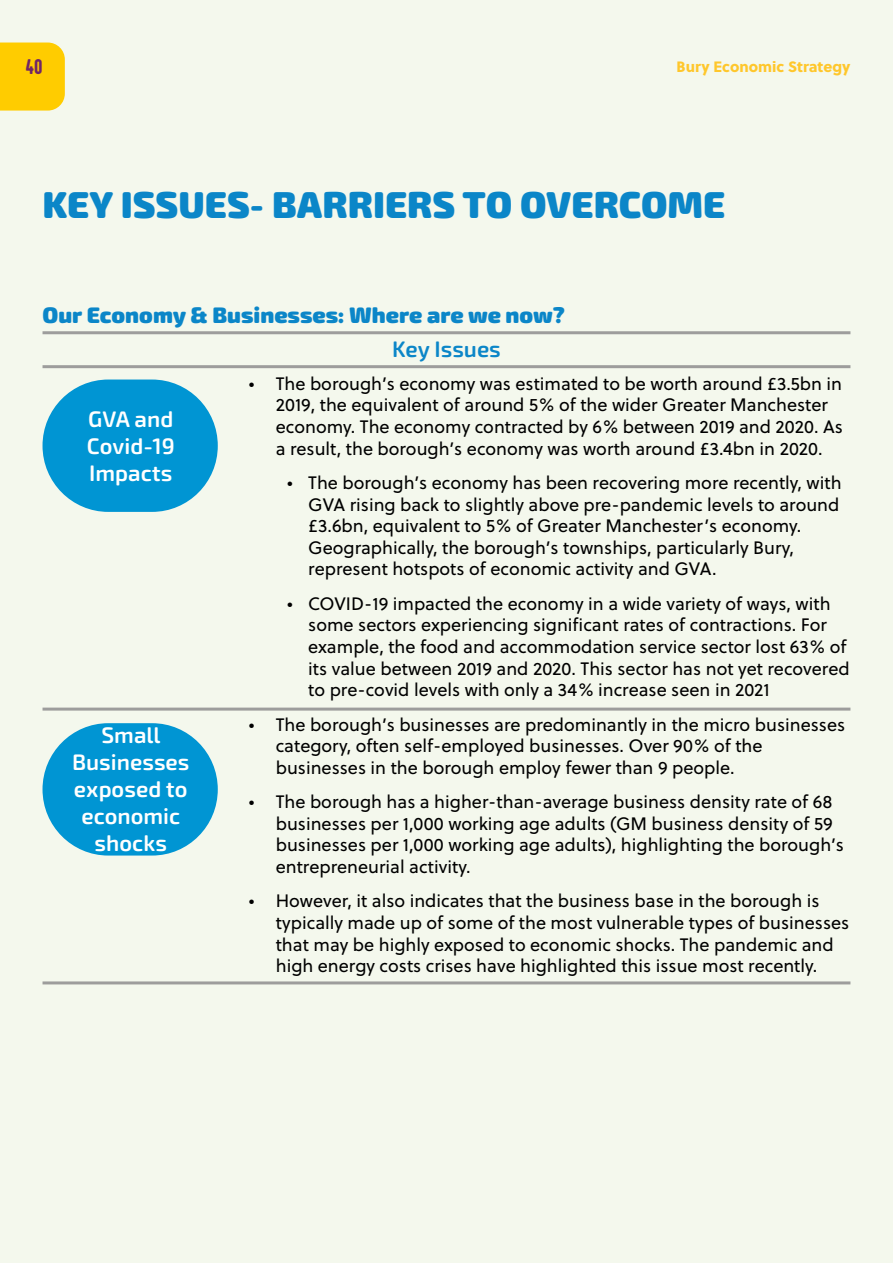
<style>
.page{position:relative;width:893px;height:1263px;background:#f4f8ed}
.page>*{position:absolute;margin:0;border:0;box-sizing:border-box;transform-origin:0 0}
.Base{font:900 37.5px "Exo Soft";color:#0b86c8}
.Base-2{font:600 22.5px/27px "Exo Soft";color:#fff;text-align:justify}
.Base-3{font:900 22.5px "Exo Soft";color:#0b86c8}
.Base-4{font:600 22.5px "Exo Soft";color:#0b86c8}
.t1{font:18px/21.6px "Soleil";color:#000}
.t2{font:700 18px "Aptly";color:#702567}
._10_Reg_Left{font:15px "Soleil Xb";color:#ffc72c}
</style>
<div class="page">
<hr style="left:43px;top:708px;width:807px;height:3px;background:#9d9d9c">
<hr style="left:43px;top:981px;width:807px;height:3px;background:#9d9d9c">
<hr style="left:43px;top:365px;width:807px;height:3px;background:#9d9d9c">
<hr style="left:43px;top:331px;width:807px;height:3px;background:#9d9d9c">
<div style="left:43px;top:379px;width:175px;height:133px;background:#0095d3;border-radius:66px"></div>
<div style="left:43px;top:723px;width:175px;height:132px;background:#0095d3;border-radius:66px"></div>
<div style="left:0;top:43px;width:65px;height:68px;background:#fc0"></div>
<p class="t2" style="left:25px;top:56px;width:19px">40</p>
<p class="_10_Reg_Left" style="left:676px;top:55px;width:176px">Bury Economic Strategy</p>
<p class="Base" style="left:43px;top:182px;width:684px">KEY ISSUES- BARRIERS TO OVERCOME</p>
<p class="Base-3" style="left:43px;top:301px;width:524px">Our Economy &amp; Businesses: Where are we now?</p>
<p class="Base-4" style="left:392px;top:336px;width:110px">Key Issues</p>
<p class="t1" style="left:276px;top:372px;width:569px;text-indent:-27px">• The borough’s economy was estimated to be worth around £3.5bn in 2019, the equivalent of around 5% of the wider Greater Manchester economy. The economy contracted by 6% between 2019 and 2020. As a result, the borough’s economy was worth around £3.4bn in 2020.</p>
<p class="t1" style="left:308px;top:471px;width:535px;text-indent:-21px">• The borough’s economy has been recovering more recently, with GVA rising back to slightly above pre-pandemic levels to around £3.6bn, equivalent to 5% of Greater Manchester’s economy.<br>Geographically, the borough’s townships, particularly Bury, represent hotspots of economic activity and GVA.</p>
<p class="t1" style="left:308px;top:592px;width:543px;text-indent:-21px">• COVID-19 impacted the economy in a wide variety of ways, with some sectors experiencing significant rates of contractions. For example, the food and accommodation service sector lost 63% of its value between 2019 and 2020. This sector has not yet recovered to pre-covid levels with only a 34% increase seen in 2021</p>
<p class="t1" style="left:276px;top:713px;width:571px;text-indent:-27px">• The borough’s businesses are predominantly in the micro businesses category, often self-employed businesses. Over 90% of the businesses in the borough employ fewer than 9 people.</p>
<p class="t1" style="left:276px;top:790px;width:570px;text-indent:-27px">• The borough has a higher-than-average business density rate of 68 businesses per 1,000 working age adults (GM business density of 59 businesses per 1,000 working age adults), highlighting the borough’s entrepreneurial activity.</p>
<p class="t1" style="left:276px;top:890px;width:575px;text-indent:-27px">• However, it also indicates that the business base in the borough is typically made up of some of the most vulnerable types of businesses that may be highly exposed to economic shocks. The pandemic and high energy costs crises have highlighted this issue most recently.</p>
<p class="Base-2" style="left:87px;top:405px;width:89px">GVA and Covid-19<br>Impacts</p>
<p class="Base-2" style="left:72px;top:722px;width:119px;text-align:center">Small<br>Businesses exposed to economic shocks</p>
</div>
